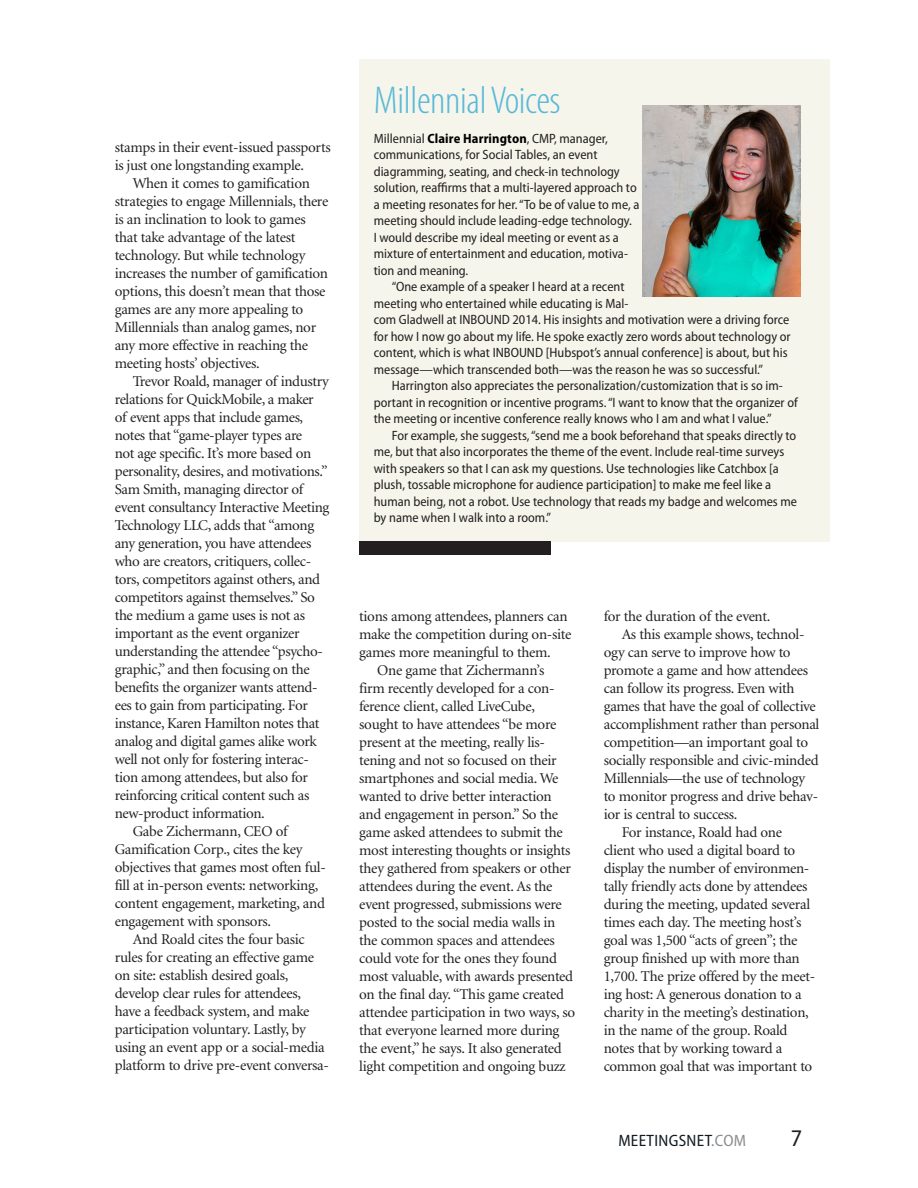
<style>
.page{position:relative;width:918px;height:1188px;background:#fff}
.page>*{position:absolute;margin:0;border:0;box-sizing:border-box;transform-origin:0 0}
.header_2_para_smalle{font:300 condensed 39px "Myriad Pro";letter-spacing:-.01em;color:#59b8d8;scale:1.06 1}
.t1{font:semi-condensed 24px "Myriad Pro";color:#231f20}
.t2{font:semi-condensed 16.5px "Myriad Pro";letter-spacing:.02em;color:#101a21}
.Text_Indent{font:15px/18px "Minion";letter-spacing:-.02em;color:#231f20}
.Text_No_Indent{font:15px/18px "Minion";letter-spacing:-.02em;color:#231f20}
.Text_Myriad_Pro_Semi{font:semi-condensed 13.5px/16.5px "Myriad Pro";color:#231f20}
.s1{font-weight:700;color:#000}
.s2{color:#8a8c8f}
</style>
<div class="page">
<div style="left:359px;top:59px;width:471px;height:482px;background:#f5f5eb"></div>
<div style="left:359px;top:541px;width:192px;height:14px;background:#231f20"></div>
<img style="left:642px;top:105px;width:158px;height:192px">
<p class="Text_No_Indent" style="left:115px;top:138px;width:217px">stamps in their event-issued passports is just one longstanding example.</p>
<p class="Text_Indent" style="left:115px;top:174px;width:215px;text-indent:18px">When it comes to gamification strategies to engage Millennials, there is an inclination to look to games that take advantage of the latest technology. But while technology increases the number of gamification options, this doesn’t mean that those games are any more appealing to Millennials than analog games, nor any more effective in reaching the meeting hosts’ objectives.</p>
<p class="Text_Indent" style="left:115px;top:372px;width:216px;text-indent:18px">Trevor Roald, manager of industry relations for QuickMobile, a maker<br>of event apps that include games, notes that “game-player types are<br>not age specific. It’s more based on personality, desires, and motivations.” Sam Smith, managing director of event consultancy Interactive Meeting Technology LLC, adds that “among any generation, you have attendees who are creators, critiquers, collec&shy;tors, competitors against others, and competitors against themselves.” So the medium a game uses is not as important as the event organizer understanding the attendee “psycho&shy;graphic,” and then focusing on the benefits the organizer wants attend&shy;ees to gain from participating. For instance, Karen Hamilton notes that analog and digital games alike work well not only for fostering interac&shy;tion among attendees, but also for reinforcing critical content such as new-product information.</p>
<p class="Text_Indent" style="left:115px;top:822px;width:213px;text-indent:18px">Gabe Zichermann, CEO of Gamification Corp., cites the key objectives that games most often ful&shy;fill at in-person events: networking, content engagement, marketing, and engagement with sponsors.</p>
<p class="Text_Indent" style="left:115px;top:930px;width:216px;text-indent:18px">And Roald cites the four basic rules for creating an effective game on site: establish desired goals, develop clear rules for attendees, have a feedback system, and make participation voluntary. Lastly, by using an event app or a social-media platform to drive pre-event conversa-</p>
<p class="header_2_para_smalle" style="left:374px;top:79px;width:178px">Millennial Voices</p>
<p class="Text_Myriad_Pro_Semi" style="left:374px;top:130px;width:267px">Millennial <span class="s1">Claire Harrington</span>, CMP, manager, communications, for Social Tables, an event diagramming, seating, and check-in technology solution, reaffirms that a multi-layered approach to a meeting resonates for her. “To be of value to me, a meeting should include leading-edge technology.<br>I would describe my ideal meeting or event as a mixture of entertainment and education, motiva&shy;tion and meaning.</p>
<p class="Text_Myriad_Pro_Semi" style="left:374px;top:279px;width:418px;text-indent:18px">“One example of a speaker I heard at a recent<br>meeting who entertained while educating is Mal-<br>com Gladwell at INBOUND 2014. His insights and motivation were a driving force for how I now go about my life. He spoke exactly zero words about technology or content, which is what INBOUND [Hubspot’s annual conference] is about, but his message—which transcended both—was the reason he was so successful.”</p>
<p class="Text_Myriad_Pro_Semi" style="left:374px;top:378px;width:426px;text-indent:18px">Harrington also appreciates the personalization/customization that is so im&shy;portant in recognition or incentive programs. “I want to know that the organizer of the meeting or incentive conference really knows who I am and what I value.”</p>
<p class="Text_Myriad_Pro_Semi" style="left:374px;top:427px;width:425px;text-indent:18px">For example, she suggests, “send me a book beforehand that speaks directly to me, but that also incorporates the theme of the event. Include real-time surveys with speakers so that I can ask my questions. Use technologies like Catchbox [a plush, tossable microphone for audience participation] to make me feel like a human being, not a robot. Use technology that reads my badge and welcomes me by name when I walk into a room.”</p>
<p class="Text_Indent" style="left:359px;top:608px;width:214px">tions among attendees, planners can make the competition during on-site games more meaningful to them.</p>
<p class="Text_Indent" style="left:359px;top:662px;width:217px;text-indent:18px">One game that Zichermann’s<br>firm recently developed for a con&shy;ference client, called LiveCube, sought to have attendees “be more present at the meeting, really lis&shy;tening and not so focused on their smartphones and social media. We wanted to drive better interaction and engagement in person.” So the game asked attendees to submit the most interesting thoughts or insights they gathered from speakers or other attendees during the event. As the event progressed, submissions were posted to the social media walls in the common spaces and attendees could vote for the ones they found most valuable, with awards presented on the final day. “This game created attendee participation in two ways, so that everyone learned more during the event,” he says. It also generated light competition and ongoing buzz</p>
<p class="Text_Indent" style="left:604px;top:608px;width:168px">for the duration of the event.</p>
<p class="Text_Indent" style="left:604px;top:626px;width:217px;text-indent:18px">As this example shows, technol&shy;ogy can serve to improve how to promote a game and how attendees can follow its progress. Even with games that have the goal of collective accomplishment rather than personal competition—an important goal to socially responsible and civic-minded Millennials—the use of technology to monitor progress and drive behav&shy;ior is central to success.</p>
<p class="Text_Indent" style="left:604px;top:824px;width:213px;text-indent:18px">For instance, Roald had one client who used a digital board to display the number of environmen&shy;tally friendly acts done by attendees during the meeting, updated several times each day. The meeting host’s goal was 1,500 “acts of green”; the group finished up with more than 1,700. The prize offered by the meet&shy;ing host: A generous donation to a charity in the meeting’s destination, in the name of the group. Roald notes that by working toward a common goal that was important to</p>
<p class="t2" style="left:618px;top:1132px;width:129px">MEETINGSNET<span class="s2">.COM</span></p>
<h2 class="t1" style="left:791px;top:1125px;width:13px">7</h2>
</div>
